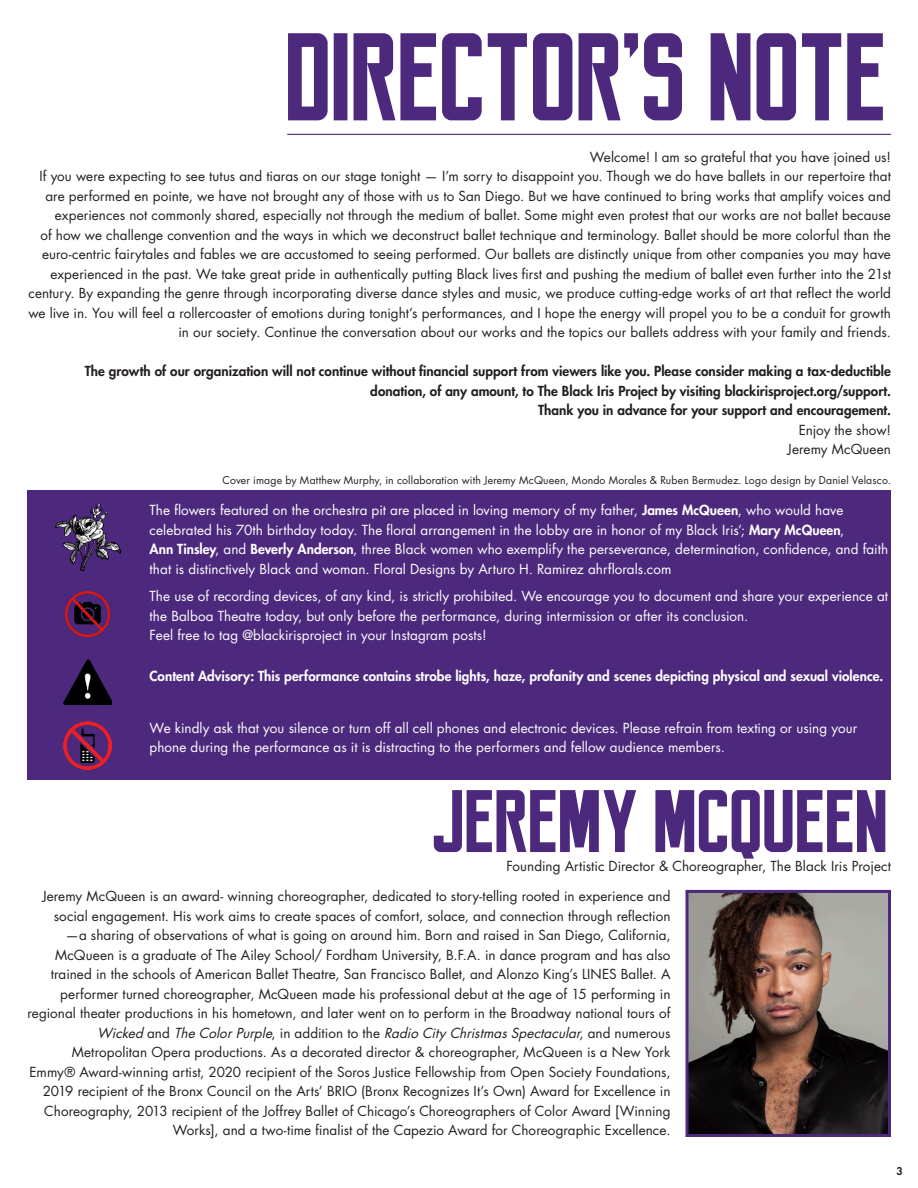
<style>
.page{position:relative;width:918px;height:1188px;background:#fff}
.page>*{position:absolute;margin:0;border:0;box-sizing:border-box;transform-origin:0 0}
.t1{font:700 124.5px "Reckoner";letter-spacing:-.015em;color:#4d297d}
.t2{font:700 88.5px "Reckoner";letter-spacing:-.015em;color:#4d297d}
.copy{font:13.5px/19.5px "Futura Std";letter-spacing:.005em;color:#231f20;text-align:right}
.copy-2{font:13.5px/19.5px "Futura Std";letter-spacing:.005em;color:#fff}
.copy-3{font:800 13.5px/19.5px "Futura Std";letter-spacing:.005em;color:#231f20;text-align:right}
.copy-4{font:800 13.5px "Futura Std";letter-spacing:.005em;color:#fff}
.copy_v2{font:10.5px "Futura Std";letter-spacing:.015em;color:#231f20}
.t3{font:800 10.5px "Futura Std";color:#231f20}
.s1{font-weight:800}
.s2{font-style:italic}
</style>
<div class="page">
<div style="left:27px;top:490px;width:864px;height:290px;background:#4d297d"></div>
<hr style="left:287px;top:134px;width:604px;height:1px;background:#4d297d">
<img style="left:64px;top:591px;width:47px;height:47px">
<img style="left:56px;top:504px;width:64px;height:67px">
<img style="left:64px;top:722px;width:48px;height:48px">
<img style="left:64px;top:659px;width:48px;height:46px">
<img style="left:690px;top:894px;width:197px;height:239px">
<div style="left:686px;top:890px;width:205px;height:247px;border:3px solid #4d297d"></div>
<p class="t1" style="left:288px;top:22px;width:604px">DIRECTOR’S NOTE</p>
<p class="copy" style="left:590px;top:147px;width:303px">Welcome! I am so grateful that you have joined us!</p>
<p class="copy" style="left:28px;top:167px;width:864px">If you were expecting to see tutus and tiaras on our stage tonight — I’m sorry to disappoint you. Though we do have ballets in our repertoire that are performed en pointe, we have not brought any of those with us to San Diego. But we have continued to bring works that amplify voices and experiences not commonly shared, especially not through the medium of ballet. Some might even protest that our works are not ballet because<br>of how we challenge convention and the ways in which we deconstruct ballet technique and terminology. Ballet should be more colorful than the euro-centric fairytales and fables we are accustomed to seeing performed. Our ballets are distinctly unique from other companies you may have experienced in the past. We take great pride in authentically putting Black lives first and pushing the medium of ballet even further into the 21st century. By expanding the genre through incorporating diverse dance styles and music, we produce cutting-edge works of art that reflect the world we live in. You will feel a rollercoaster of emotions during tonight’s performances, and I hope the energy will propel you to be a conduit for growth in our society. Continue the conversation about our works and the topics our ballets address with your family and friends.</p>
<p class="copy-3" style="left:85px;top:362px;width:808px">The growth of our organization will not continue without financial support from viewers like you. Please consider making a tax-deductible donation, of any amount, to The Black Iris Project by visiting blackirisproject.org/support.</p>
<p class="copy-3" style="left:538px;top:401px;width:354px">Thank you in advance for your support and encouragement.</p>
<p class="copy" style="left:799px;top:420px;width:94px">Enjoy the show!</p>
<p class="copy" style="left:788px;top:440px;width:105px">Jeremy McQueen</p>
<p class="copy_v2" style="left:223px;top:473px;width:670px">Cover image by Matthew Murphy, in collaboration with Jeremy McQueen, Mondo Morales &amp; Ruben Bermudez. Logo design by Daniel Velasco.</p>
<p class="copy-2" style="left:150px;top:501px;width:696px">The flowers featured on the orchestra pit are placed in loving memory of my father, <span class="s1">James McQueen</span>, who would have celebrated his 70th birthday today. The floral arrangement in the lobby are in honor of my Black Iris’; <span class="s1">Mary McQueen</span>,</p>
<p class="copy-2" style="left:150px;top:540px;width:740px"><span class="s1">Ann Tinsley</span>, and <span class="s1">Beverly Anderson</span>, three Black women who exemplify the perseverance, determination, confidence, and faith that is distinctively Black and woman. Floral Designs by Arturo H. Ramirez ahrflorals.com</p>
<p class="copy-2" style="left:150px;top:587px;width:740px">The use of recording devices, of any kind, is strictly prohibited. We encourage you to document and share your experience at the Balboa Theatre today, but only before the performance, during intermission or after its conclusion.</p>
<p class="copy-2" style="left:150px;top:626px;width:339px">Feel free to tag @blackirisproject in your Instagram posts!</p>
<p class="copy-4" style="left:150px;top:667px;width:735px">Content Advisory: This performance contains strobe lights, haze, profanity and scenes depicting physical and sexual violence.</p>
<p class="copy-2" style="left:150px;top:718px;width:709px">We kindly ask that you silence or turn off all cell phones and electronic devices. Please refrain from texting or using your phone during the performance as it is distracting to the performers and fellow audience members.</p>
<p class="t2" style="left:434px;top:782px;width:459px">JEREMY MCQUEEN</p>
<p class="copy" style="left:42px;top:886px;width:630px">Jeremy McQueen is an award- winning choreographer, dedicated to story-telling rooted in experience and social engagement. His work aims to create spaces of comfort, solace, and connection through reflection</p>
<p class="copy" style="left:27px;top:925px;width:645px">—a sharing of observations of what is going on around him. Born and raised in San Diego, California, McQueen is a graduate of The Ailey School/ Fordham University, B.F.A. in dance program and has also trained in the schools of American Ballet Theatre, San Francisco Ballet, and Alonzo King’s LINES Ballet. A performer turned choreographer, McQueen made his professional debut at the age of 15 performing in regional theater productions in his hometown, and later went on to perform in the Broadway national tours of <span class="s2">Wicked</span> a n d <span class="s2">The ColorPurple</span>, i n a d d i t i o n t o t h e <span class="s2">Radio City ChristmasSpectacular</span>, a n d n u m e ro u s</p>
<p class="copy" style="left:30px;top:1042px;width:642px">Metropolitan Opera productions. As a decorated director &amp; choreographer, McQueen is a New York Emmy® Award-winning artist, 2020 recipient of the Soros Justice Fellowship from Open Society Foundations, 2019 recipient of the Bronx Council on the Arts’ BRIO (Bronx Recognizes It’s Own) Award for Excellence in Choreography, 2013 recipient of the Joffrey Ballet of Chicago’s Choreographers of Color Award [Winning Works], and a two-time finalist of the Capezio Award for Choreographic Excellence.</p>
<p class="copy" style="left:506px;top:857px;width:386px">Founding Artistic Director &amp; Choreographer, The Black Iris Project</p>
<p class="t3" style="left:897px;top:1164px;width:8px">3</p>
</div>
